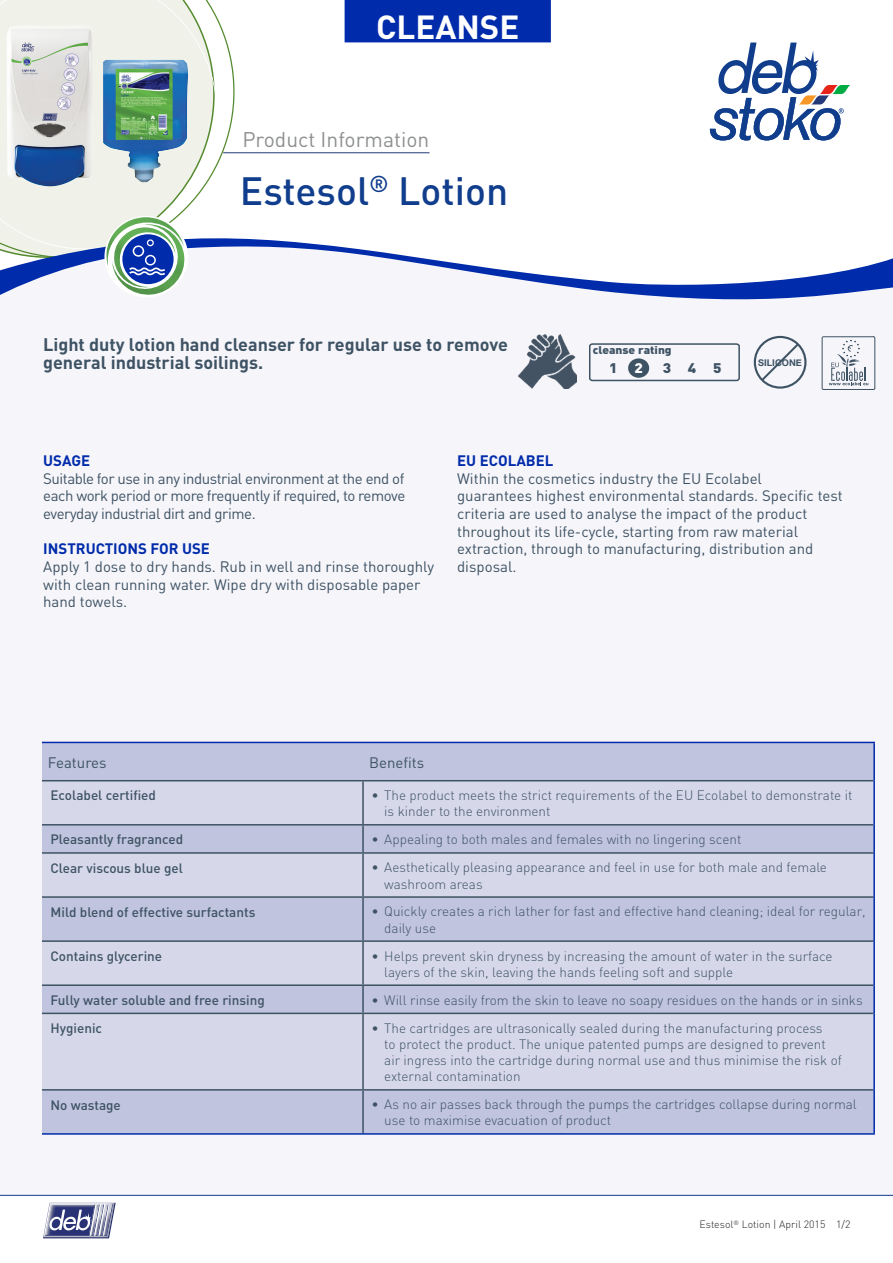
<style>
.page{position:relative;width:893px;height:1263px;background:#fff}
.page>*{position:absolute;margin:0;border:0;box-sizing:border-box;transform-origin:0 0}
.t1{font:500 39px "DIN";color:#103d8c}
.t2{font:700 33px "DIN";color:#fff}
.t3{font:21px "DIN";color:#8e9091}
._08_Copy_Prokyon_8_7{font:700 18px/18px "DIN";color:#3e5364}
._08_Copy_Prokyon_8_7-2{font:15px/17.7px "DIN";color:#3e5364;text-align:justify}
._08_Subline_Prokyon{font:15px/17.7px "DIN";color:#3e5364}
._08_Subline_Prokyon-2{font:700 15px "DIN";color:#002baa}
._08_Copy_Prokyon_8_7-3{font:700 15px "DIN";color:#002baa}
.t4{font:900 13.8px "DIN";color:#3e5364;scale:1.09 1}
.t5{font:300 13.5px/16.2px "DIN";color:#3e5364}
.t6{font:500 13.5px "DIN";color:#3e5364}
.t7{font:900 11.1px "DIN";color:#3e5364;scale:1.09 1}
._07_Prokyon_7_9{font:300 10.5px "DIN";color:#231f20}
.t8{font:700 9.3px "Helvetica Neue";color:#3e5364}
.s1{color:#fff}
</style>
<div class="page">
<div style="left:0;top:60px;width:893px;height:1136px;background:#f6f5fa"></div>
<hr style="left:0;top:1195px;width:893px;height:1px;background:#103d8c">
<svg style="left:43px;top:1203px;width:73px;height:35px"></svg>
<svg style="left:0;top:0;width:250px;height:235px;fill:#f0f2e9"></svg>
<hr style="left:223px;top:152px;width:206px;height:1px;background:#243a79">
<svg style="left:0;top:235px;width:893px;height:65px"></svg>
<svg style="left:710px;top:43px;width:140px;height:97px"></svg>
<img style="left:112px;top:223px;width:74px;height:73px">
<img style="left:112px;top:267px;width:64px;height:22px">
<img style="left:104px;top:217px;width:80px;height:50px">
<div style="left:345px;top:0;width:206px;height:42px;background:#002baa"></div>
<div style="left:42px;top:743px;width:831px;height:390px;background:#c0c4de"></div>
<svg style="left:42px;top:781px;width:831px;height:308px;background:#ced1e4"></svg>
<hr style="left:42px;top:780px;width:321px;height:1px;background:#3e5364">
<hr style="left:42px;top:824px;width:321px;height:1px;background:#3e5364">
<hr style="left:42px;top:852px;width:321px;height:2px;background:#3e5364">
<hr style="left:42px;top:896px;width:321px;height:2px;background:#3e5364">
<hr style="left:42px;top:940px;width:321px;height:2px;background:#3e5364">
<hr style="left:42px;top:984px;width:321px;height:2px;background:#3e5364">
<hr style="left:42px;top:1012px;width:321px;height:2px;background:#3e5364">
<hr style="left:362px;top:781px;width:2px;height:43px;background:#3e5364">
<hr style="left:362px;top:825px;width:2px;height:27px;background:#3e5364">
<hr style="left:362px;top:854px;width:2px;height:42px;background:#3e5364">
<hr style="left:362px;top:898px;width:2px;height:42px;background:#3e5364">
<hr style="left:362px;top:942px;width:2px;height:42px;background:#3e5364">
<hr style="left:363px;top:780px;width:510px;height:1px;background:#3e5364">
<hr style="left:363px;top:824px;width:510px;height:1px;background:#3e5364">
<hr style="left:363px;top:852px;width:510px;height:2px;background:#3e5364">
<hr style="left:363px;top:896px;width:510px;height:2px;background:#3e5364">
<hr style="left:363px;top:940px;width:510px;height:2px;background:#3e5364">
<hr style="left:363px;top:984px;width:510px;height:2px;background:#3e5364">
<hr style="left:363px;top:1012px;width:510px;height:2px;background:#3e5364">
<hr style="left:362px;top:986px;width:2px;height:26px;background:#3e5364">
<hr style="left:362px;top:1014px;width:2px;height:75px;background:#3e5364">
<hr style="left:362px;top:1090px;width:2px;height:43px;background:#3e5364">
<hr style="left:42px;top:742px;width:321px;height:1px;background:#002baa">
<hr style="left:363px;top:742px;width:512px;height:1px;background:#002baa">
<hr style="left:873px;top:743px;width:2px;height:38px;background:#002baa">
<hr style="left:873px;top:781px;width:2px;height:44px;background:#002baa">
<hr style="left:42px;top:1089px;width:321px;height:1px;background:#3e5364">
<hr style="left:363px;top:1089px;width:510px;height:1px;background:#3e5364">
<hr style="left:873px;top:825px;width:2px;height:28px;background:#002baa">
<hr style="left:873px;top:853px;width:2px;height:44px;background:#002baa">
<hr style="left:873px;top:897px;width:2px;height:44px;background:#002baa">
<hr style="left:873px;top:941px;width:2px;height:44px;background:#002baa">
<hr style="left:42px;top:1133px;width:321px;height:2px;background:#002baa">
<hr style="left:873px;top:985px;width:2px;height:28px;background:#002baa">
<hr style="left:873px;top:1013px;width:2px;height:77px;background:#002baa">
<hr style="left:873px;top:1090px;width:2px;height:43px;background:#002baa">
<hr style="left:363px;top:1133px;width:512px;height:2px;background:#002baa">
<img style="left:0;top:14px;width:106px;height:181px">
<svg style="left:754px;top:336px;width:52px;height:53px"></svg>
<img style="left:519px;top:334px;width:57px;height:55px">
<svg style="left:822px;top:336px;width:53px;height:54px"></svg>
<svg style="left:589px;top:343px;width:151px;height:39px"></svg>
<div style="left:628px;top:358px;width:21px;height:20px;background:#3e5364;border-radius:50%"></div>
<img style="left:103px;top:60px;width:85px;height:122px">
<p class="t2" style="left:376px;top:5px;width:145px">CLEANSE</p>
<p class="t3" style="left:242px;top:126px;width:188px">Product Information</p>
<p class="t1" style="left:240px;top:166px;width:270px">Estesol<sup>®</sup> Lotion</p>
<p class="_08_Copy_Prokyon_8_7" style="left:43px;top:335px;width:466px">Light duty lotion hand cleanser for regular use to remove general industrial soilings.</p>
<p class="t7" style="left:593px;top:343px;width:74px">cleanse rating</p>
<p class="t4" style="left:609px;top:358px;width:32px">1 <span class="s1">2</span></p>
<p class="t4" style="left:663px;top:358px;width:55px">3 4 5</p>
<p class="t8" style="left:758px;top:356px;width:45px">SILICONE</p>
<p class="_08_Copy_Prokyon_8_7-3" style="left:43px;top:451px;width:49px">USAGE</p>
<p class="_08_Copy_Prokyon_8_7-2" style="left:43px;top:469px;width:364px">Suitable for use in any industrial environment at the end of each work period or more frequently if required, to remove everyday industrial dirt and grime.</p>
<p class="_08_Subline_Prokyon-2" style="left:43px;top:539px;width:168px">INSTRUCTIONS FOR USE</p>
<p class="_08_Subline_Prokyon" style="left:43px;top:557px;width:392px">Apply 1 dose to dry hands. Rub in well and rinse thoroughly with clean running water. Wipe dry with disposable paper hand towels.</p>
<p class="_08_Copy_Prokyon_8_7-3" style="left:457px;top:451px;width:98px">EU ECOLABEL</p>
<p class="_08_Copy_Prokyon_8_7-2" style="left:457px;top:469px;width:306px">Within the cosmetics industry the EU Ecolabel</p>
<p class="_08_Copy_Prokyon_8_7-2" style="left:457px;top:487px;width:387px;text-align:left">guarantees highest environmental standards. Specific test criteria are used to analyse the impact of the product throughout its life-cycle, starting from raw material extraction, through to manufacturing, distribution and disposal.</p>
<p class="_08_Copy_Prokyon_8_7-2" style="left:48px;top:753px;width:60px">Features</p>
<p class="_08_Copy_Prokyon_8_7-2" style="left:369px;top:753px;width:57px">Benefits</p>
<p class="t6" style="left:50px;top:787px;width:107px">Ecolabel certified</p>
<p class="t5" style="left:384px;top:787px;width:470px;text-indent:-13px">• The product meets the strict requirements of the EU Ecolabel to demonstrate it is kinder to the environment</p>
<p class="t6" style="left:50px;top:831px;width:134px">Pleasantly fragranced</p>
<p class="t5" style="left:372px;top:831px;width:371px">• Appealing to both males and females with no lingering scent</p>
<p class="t6" style="left:50px;top:859px;width:134px">Clear viscous blue gel</p>
<p class="t5" style="left:384px;top:859px;width:444px;text-indent:-13px">• Aesthetically pleasing appearance and feel in use for both male and female washroom areas</p>
<p class="t6" style="left:50px;top:903px;width:206px">Mild blend of effective surfactants</p>
<p class="t5" style="left:384px;top:903px;width:483px;text-indent:-13px">• Quickly creates a rich lather for fast and effective hand cleaning; ideal for regular, daily use</p>
<p class="t6" style="left:50px;top:947px;width:113px">Contains glycerine</p>
<p class="t5" style="left:384px;top:947px;width:450px;text-indent:-13px">• Helps prevent skin dryness by increasing the amount of water in the surface layers of the skin, leaving the hands feeling soft and supple</p>
<p class="t6" style="left:50px;top:991px;width:216px">Fully water soluble and free rinsing</p>
<p class="t5" style="left:372px;top:991px;width:493px">• Will rinse easily from the skin to leave no soapy residues on the hands or in sinks</p>
<p class="t6" style="left:50px;top:1019px;width:53px">Hygienic</p>
<p class="t5" style="left:384px;top:1020px;width:459px;text-indent:-13px">• The cartridges are ultrasonically sealed during the manufacturing process<br>to protect the product. The unique patented pumps are designed to prevent air ingress into the cartridge during normal use and thus minimise the risk of external contamination</p>
<p class="t6" style="left:50px;top:1096px;width:72px">No wastage</p>
<p class="t5" style="left:384px;top:1096px;width:474px;text-indent:-13px">• As no air passes back through the pumps the cartridges collapse during normal use to maximise evacuation of product</p>
<p class="_07_Prokyon_7_9" style="left:700px;top:1218px;width:152px">Estesol<sup>®</sup> Lotion | April 2015 1/2</p>
</div>
